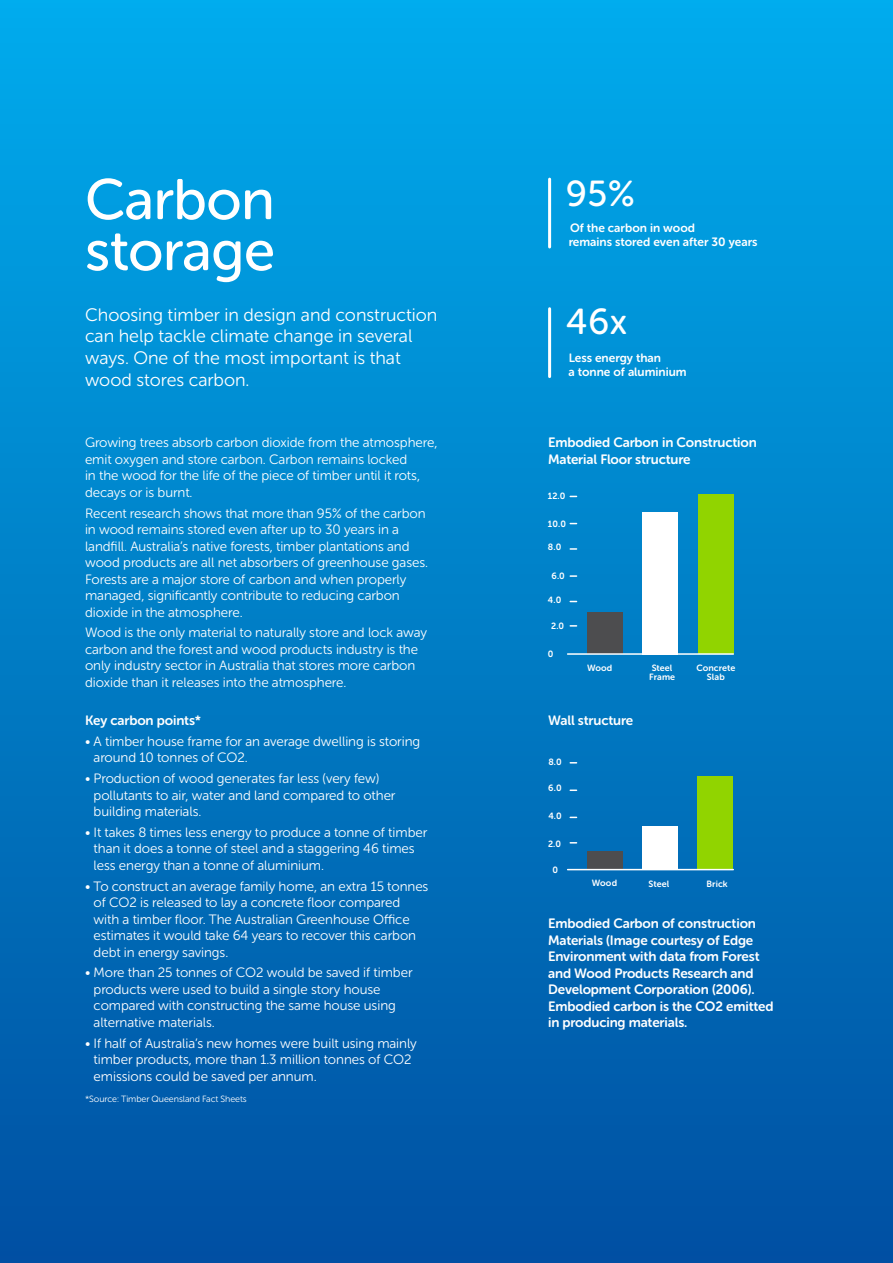
<style>
.page{position:relative;width:893px;height:1263px;background:#fff}
.page>*{position:absolute;margin:0;border:0;box-sizing:border-box;transform-origin:0 0}
.t1{font:57px/51px "Museo Sans Rounded 500";letter-spacing:-.01em;color:#fff}
.t2{font:36px "Museo Sans Rounded 500";color:#fff}
.t3{font:18px/21.6px "Museo Sans Rounded 300";color:#fff}
.t4{font:13.5px/16.5px "Museo Sans Rounded 300";letter-spacing:-.005em;color:#fff}
.t5{font:13.5px/16.5px "Museo Sans Rounded 700";letter-spacing:-.01em;color:#fff}
.t6{font:12px/14.4px "Museo Sans Rounded 700";color:#fff}
.t7{font:9px/9px "Museo Sans Rounded 700";letter-spacing:.01em;color:#fff}
.t8{font:9px "Museo Sans Rounded 300";letter-spacing:-.005em;color:#fff}
</style>
<div class="page">
<div style="left:0;top:0;width:893px;height:1263px;background:linear-gradient(to bottom,#00acec,#0050a1)"></div>
<div style="left:587px;top:612px;width:36px;height:42px;background:#4d4d4f"></div>
<div style="left:587px;top:851px;width:36px;height:19px;background:#4d4d4f"></div>
<div style="left:642px;top:826px;width:36px;height:44px;background:#fff"></div>
<div style="left:698px;top:776px;width:35px;height:94px;background:#91d400"></div>
<svg style="left:570px;top:548px;width:7px;height:2px"></svg>
<svg style="left:570px;top:575px;width:7px;height:2px"></svg>
<svg style="left:570px;top:625px;width:7px;height:2px"></svg>
<hr style="left:568px;top:869px;width:165px;height:1px;background:#fff">
<svg style="left:570px;top:789px;width:7px;height:2px"></svg>
<div style="left:642px;top:512px;width:36px;height:142px;background:#fff"></div>
<div style="left:698px;top:494px;width:35px;height:160px;background:#91d400"></div>
<hr style="left:568px;top:653px;width:165px;height:2px;background:#fff">
<hr style="left:548px;top:179px;width:3px;height:68px;background:#fff">
<hr style="left:548px;top:309px;width:3px;height:68px;background:#fff">
<h1 class="t1" style="left:85px;top:174px;width:191px">Carbon storage</h1>
<h3 class="t3" style="left:85px;top:304px;width:354px">Choosing timber in design and construction can help tackle climate change in several ways. One of the most important is that wood stores carbon.</h3>
<p class="t4" style="left:85px;top:435px;width:354px">Growing trees absorb carbon dioxide from the atmosphere, emit oxygen and store carbon. Carbon remains locked<br>in the wood for the life of the piece of timber until it rots, decays or is burnt.</p>
<p class="t4" style="left:85px;top:505px;width:345px">Recent research shows that more than 95% of the carbon in wood remains stored even after up to 30 years in a landfill. Australia’s native forests, timber plantations and wood products are all net absorbers of greenhouse gases.<br>Forests are a major store of carbon and when properly managed, significantly contribute to reducing carbon dioxide in the atmosphere.</p>
<p class="t4" style="left:85px;top:625px;width:344px">Wood is the only material to naturally store and lock away carbon and the forest and wood products industry is the only industry sector in Australia that stores more carbon dioxide than it releases into the atmosphere.</p>
<p class="t5" style="left:85px;top:712px;width:118px">Key carbon points*</p>
<p class="t4" style="left:94px;top:733px;width:328px;text-indent:-9px">• A timber house frame for an average dwelling is storing around 10 tonnes of CO2.</p>
<p class="t4" style="left:94px;top:770px;width:303px;text-indent:-9px">• Production of wood generates far less (very few) pollutants to air, water and land compared to other building materials.</p>
<p class="t4" style="left:94px;top:824px;width:335px;text-indent:-9px">• It takes 8 times less energy to produce a tonne of timber than it does a tonne of steel and a staggering 46 times less energy than a tonne of aluminium.</p>
<p class="t4" style="left:94px;top:878px;width:336px;text-indent:-9px">• To construct an average family home, an extra 15 tonnes of CO2 is released to lay a concrete floor compared with a timber floor. The Australian Greenhouse Office estimates it would take 64 years to recover this carbon debt in energy savings.</p>
<p class="t4" style="left:94px;top:965px;width:320px;text-indent:-9px">• More than 25 tonnes of CO2 would be saved if timber products were used to build a single story house compared with constructing the same house using alternative materials.</p>
<p class="t4" style="left:94px;top:1035px;width:325px;text-indent:-9px">• If half of Australia’s new homes were built using mainly timber products, more than 1.3 million tonnes of CO2 emissions could be saved per annum.</p>
<p class="t8" style="left:85px;top:1093px;width:163px">*Source: Timber Queensland Fact Sheets</p>
<h2 class="t2" style="left:566px;top:174px;width:71px">95%</h2>
<p class="t6" style="left:569px;top:221px;width:190px">Of the carbon in wood<br>remains stored even after 30 years</p>
<h2 class="t2" style="left:566px;top:302px;width:62px">46x</h2>
<p class="t6" style="left:568px;top:350px;width:120px">Less energy than<br>a tonne of aluminium</p>
<p class="t5" style="left:548px;top:435px;width:210px">Embodied Carbon in Construction<br>Material Floor structure</p>
<p class="t7" style="left:548px;top:491px;width:19px">12.0</p>
<p class="t7" style="left:548px;top:519px;width:20px">10.0</p>
<p class="t7" style="left:548px;top:542px;width:15px">8.0</p>
<p class="t7" style="left:552px;top:571px;width:15px">6.0</p>
<p class="t7" style="left:548px;top:595px;width:15px">4.0</p>
<p class="t7" style="left:551px;top:622px;width:15px">2.0</p>
<p class="t7" style="left:548px;top:650px;width:7px">0</p>
<p class="t7" style="left:587px;top:663px;width:27px">Wood</p>
<p class="t5" style="left:548px;top:712px;width:87px">Wall structure</p>
<p class="t7" style="left:548px;top:758px;width:15px">8.0</p>
<p class="t7" style="left:548px;top:784px;width:15px">6.0</p>
<p class="t7" style="left:548px;top:812px;width:15px">4.0</p>
<p class="t7" style="left:548px;top:839px;width:15px">2.0</p>
<p class="t7" style="left:552px;top:865px;width:7px">0</p>
<p class="t7" style="left:649px;top:664px;width:27px">Steel<br>Frame</p>
<p class="t7" style="left:696px;top:664px;width:40px;text-align:center">Concrete<br>Slab</p>
<p class="t7" style="left:592px;top:879px;width:27px">Wood</p>
<p class="t7" style="left:648px;top:879px;width:22px">Steel</p>
<p class="t7" style="left:707px;top:879px;width:23px">Brick</p>
<p class="t5" style="left:548px;top:915px;width:227px">Embodied Carbon of construction<br>Materials (Image courtesy of Edge<br>Environment with data from Forest and Wood Products Research and<br>Development Corporation (2006).<br>Embodied carbon is the CO2 emitted in producing materials.</p>
</div>
